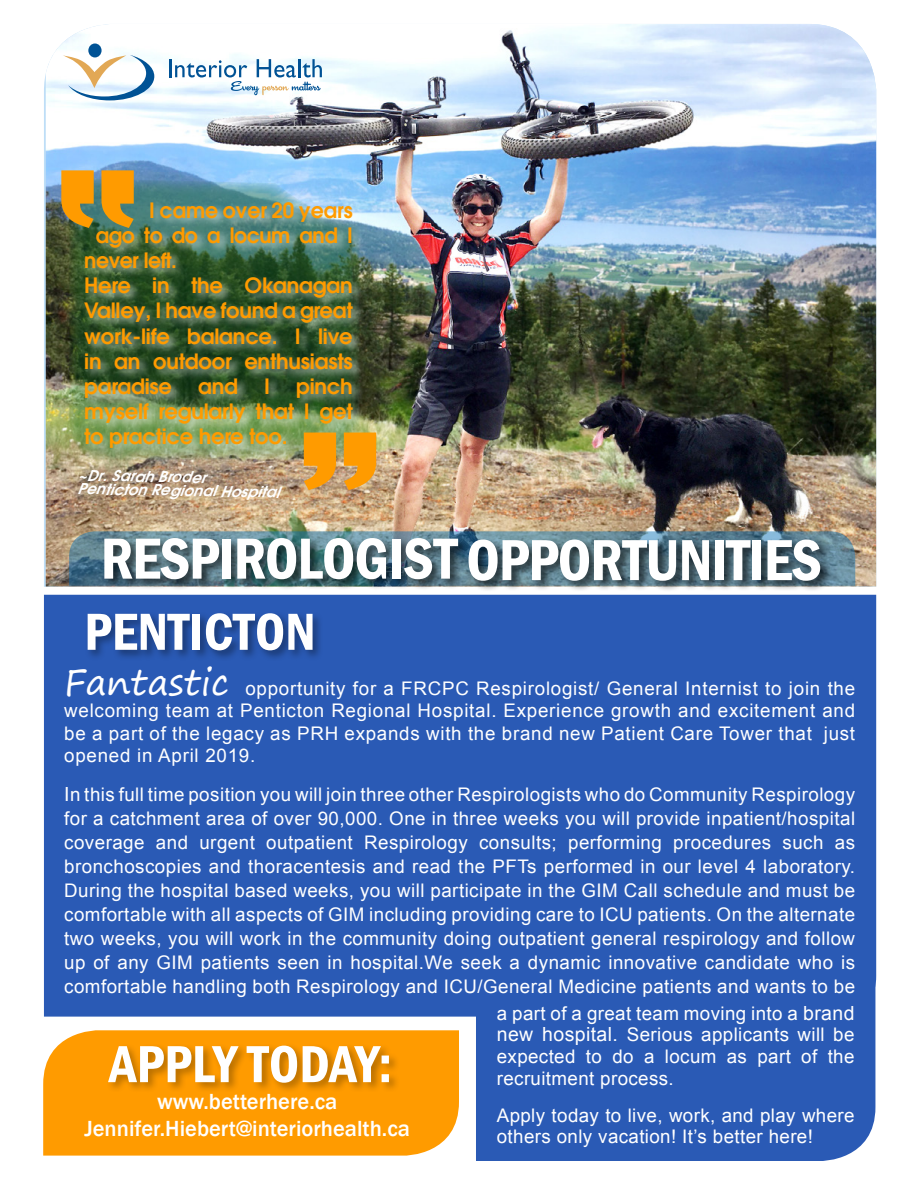
<style>
.page{position:relative;width:918px;height:1188px;background:#fff}
.page>*{position:absolute;margin:0;border:0;box-sizing:border-box;transform-origin:0 0}
.t1{font:600 condensed 60px "Franklin Gothic";letter-spacing:-.02em;color:#fff}
.t2{font:600 condensed 54px "Franklin Gothic";color:#fff}
.t3{font:500 22.5px/27px "Franklin Gothic";color:#fff;text-align:center}
.t4{font:600 21px "ITC Avant Garde Std";letter-spacing:-.01em;color:#ff9b00}
.t5{font:18.75px/24px "Arial";letter-spacing:.02em;color:#fff;text-align:justify}
.t6{font:italic 600 15px/13.5px "ITC Avant Garde Std";color:#fff}
.s1{font-family:"Segoe Print";font-size:36px}
.s2{font-size:19.5px}
</style>
<div class="page">
<div style="left:43px;top:1030px;width:416px;height:126px;background:#ff9b00"></div>
<img style="left:46px;top:24px;width:830px;height:562px">
<svg style="left:69px;top:531px;width:786px;height:55px;background:#688996"></svg>
<div style="left:44px;top:595px;width:832px;height:422px;background:#2a5ab5"></div>
<div style="left:85px;top:611px;width:239px;height:51px;background:#000;opacity:.36"></div>
<div style="left:103px;top:536px;width:729px;height:56px;background:#000;opacity:.64"></div>
<div style="left:106px;top:1043px;width:295px;height:51px;background:#000;opacity:.29"></div>
<img style="left:69px;top:178px;width:291px;height:282px">
<div style="left:476px;top:941px;width:399px;height:220px;background:#2a5ab5"></div>
<svg style="left:304px;top:433px;width:72px;height:57px;background:#e79e31"></svg>
<svg style="left:61px;top:170px;width:73px;height:58px;background:#e09416"></svg>
<div style="left:83px;top:200px;width:281px;height:259px;background:#fff;opacity:.61"></div>
<div style="left:88px;top:43px;width:14px;height:14px;background:#005295;border-radius:50%"></div>
<svg style="left:63px;top:55px;width:91px;height:45px"></svg>
<svg style="left:169px;top:59px;width:153px;height:36px"></svg>
<p class="t4" style="left:149px;top:196px;width:205px">I came over 20 years</p>
<p class="t4" style="left:96px;top:221px;width:259px">ago to do a locum and I</p>
<p class="t4" style="left:84px;top:247px;width:94px">never left.</p>
<p class="t4" style="left:84px;top:272px;width:270px">Here in the Okanagan</p>
<p class="t4" style="left:84px;top:297px;width:270px">Valley, I have found a great</p>
<p class="t4" style="left:84px;top:322px;width:270px">work-life balance. I live</p>
<p class="t4" style="left:84px;top:347px;width:270px">in an outdoor enthusiasts</p>
<p class="t4" style="left:84px;top:373px;width:270px">paradise and I pinch</p>
<p class="t4" style="left:84px;top:398px;width:270px">myself regularly that I get</p>
<p class="t4" style="left:84px;top:423px;width:205px">to practice here too.</p>
<p class="t6" style="left:78px;top:468px;width:203px;rotate:1deg">~Dr. Sarah Broder<br>Penticton Regional Hospital</p>
<h1 class="t1" style="left:101px;top:519px;width:723px">RESPIROLOGIST OPPORTUNITIES</h1>
<h2 class="t2" style="left:84px;top:596px;width:233px">PENTICTON</h2>
<p class="t5" style="left:64px;top:677px;width:793px;line-height:22.5px"><span class="s1">Fantastic</span> opportunity for a FRCPC Respirologist/ General Internist to join the welcoming team at Penticton Regional Hospital. Experience growth and excitement and be a part of the legacy as PRH expands with the brand new Patient Care Tower that just opened in April 2019.</p>
<p class="t5" style="left:64px;top:783px;width:793px"><span class="s2">I</span>n this full time position you will join three other Respirologists who do Community Respirology for a catchment area of over 90,000. One in three weeks you will provide inpatient/hospital coverage and urgent outpatient Respirology consults; performing procedures such as bronchoscopies and thoracentesis and read the PFTs performed in our level 4 laboratory.<br>During the hospital based weeks, you will participate in the GIM Call schedule and must be comfortable with all aspects of GIM including providing care to ICU patients. On the alternate two weeks, you will work in the community doing outpatient general respirology and follow up of any GIM patients seen in hospital.We seek a dynamic innovative candidate who is comfortable handling both Respirology and ICU/General Medicine patients and wants to be</p>
<p class="t5" style="left:497px;top:1002px;width:359px;line-height:21.8px">a part of a great team moving into a <span class="s2">brand new hospital.</span> Serious applicants will be expected to do a locum as part of the recruitment process.</p>
<p class="t5" style="left:497px;top:1104px;width:359px;line-height:21.8px">Apply today to live, work, and play where others only vacation! It’s better here!</p>
<h2 class="t2" style="left:109px;top:1028px;width:285px">APPLY TODAY:</h2>
<p class="t3" style="left:84px;top:1088px;width:327px">www.betterhere.ca<br>Jennifer.Hiebert@interiorhealth.ca</p>
</div>
